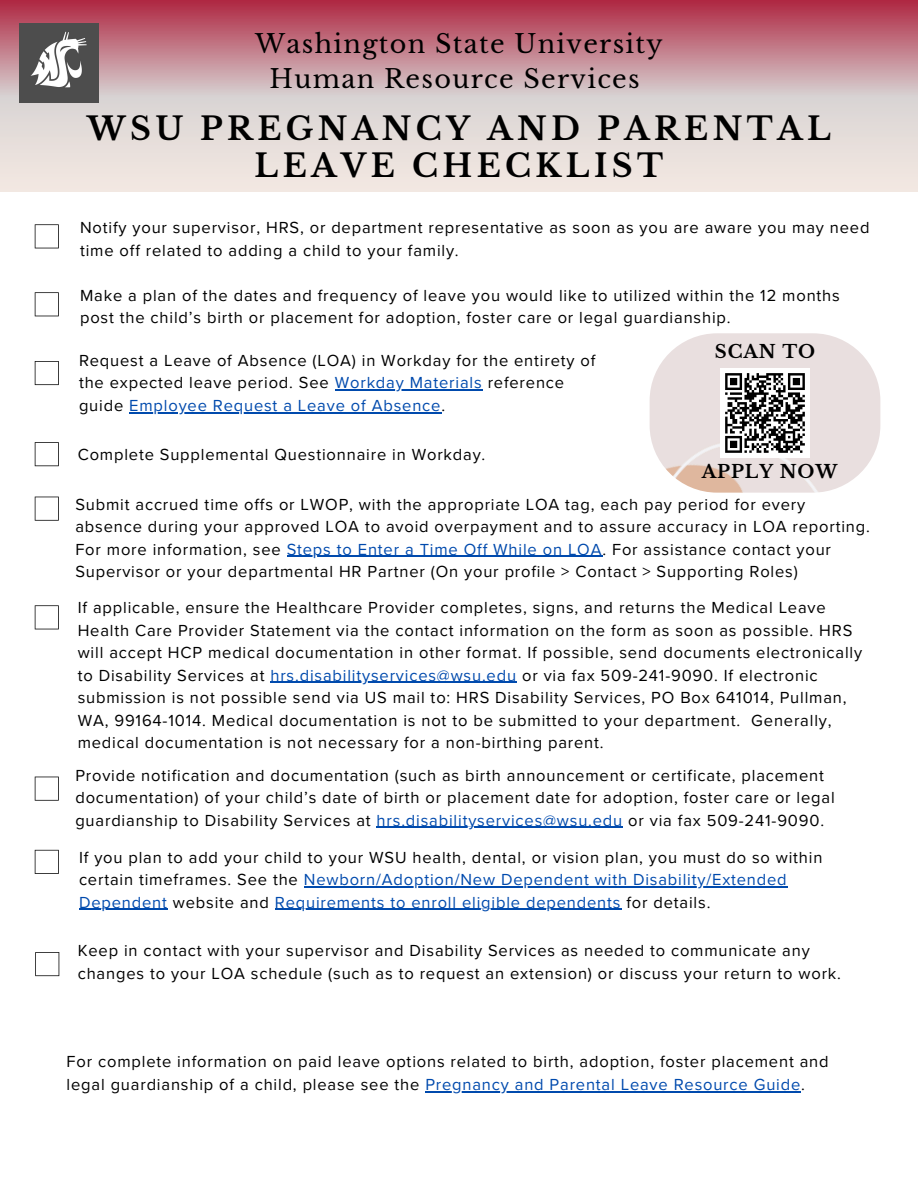
<style>
.page{position:relative;width:918px;height:1188px;background:#fff}
.page>*{position:absolute;margin:0;border:0;box-sizing:border-box;transform-origin:0 0}
.t1{font:700 31.5px/37.2px "Libre Baskerville";letter-spacing:.14em;color:#000;text-align:center}
.t2{font:25.5px/34.8px "Libre Baskerville";letter-spacing:.05em;color:#000;text-align:center}
.t3{font:700 18px "Libre Baskerville";letter-spacing:.05em;color:#000}
.t4{font:16.5px/22.5px "Proxima Nova";letter-spacing:.05em;color:#000}
.t5{font:16.5px "Proxima Nova";letter-spacing:.05em;color:#004aad}
.s1{color:#004aad}
.s2{color:#000}
</style>
<div class="page">
<svg style="left:0;top:0;width:918px;height:191px;background:#d4adb2"></svg>
<svg style="left:35px;top:224px;width:24px;height:24px"></svg>
<hr style="left:335px;top:390px;width:148px;height:1px;background:#004aad">
<hr style="left:129px;top:412px;width:312px;height:1px;background:#004aad">
<svg style="left:35px;top:361px;width:24px;height:24px"></svg>
<svg style="left:35px;top:442px;width:24px;height:24px"></svg>
<hr style="left:270px;top:682px;width:247px;height:1px;background:#004aad">
<hr style="left:377px;top:827px;width:246px;height:1px;background:#004aad">
<svg style="left:35px;top:497px;width:24px;height:24px"></svg>
<hr style="left:287px;top:556px;width:315px;height:1px;background:#004aad">
<svg style="left:35px;top:605px;width:24px;height:24px"></svg>
<hr style="left:304px;top:886px;width:484px;height:2px;background:#004aad">
<hr style="left:79px;top:909px;width:89px;height:1px;background:#004aad">
<hr style="left:275px;top:909px;width:346px;height:1px;background:#004aad">
<svg style="left:35px;top:777px;width:24px;height:24px"></svg>
<svg style="left:35px;top:850px;width:24px;height:24px"></svg>
<hr style="left:425px;top:1091px;width:376px;height:1px;background:#004aad">
<svg style="left:35px;top:292px;width:24px;height:24px"></svg>
<img style="left:650px;top:333px;width:230px;height:160px;border-radius:68px">
<div style="left:720px;top:368px;width:90px;height:90px;background:#fff"></div>
<svg style="left:725px;top:373px;width:80px;height:80px"></svg>
<svg style="left:35px;top:952px;width:24px;height:24px"></svg>
<img style="left:20px;top:24px;width:78px;height:79px">
<h2 class="t2" style="left:255px;top:27px;width:409px">Washington State University<br>Human Resource Services</h2>
<p class="t1" style="left:87px;top:110px;width:745px">WSU PREGNANCY AND PARENTAL<br>LEAVE CHECKLIST</p>
<h1 class="t4" style="left:80px;top:217px;width:791px">Notify your supervisor, HRS, or department representative as soon as you are aware you may need time off related to adding a child to your family.</h1>
<p class="t4" style="left:80px;top:284px;width:761px">Make a plan of the dates and frequency of leave you would like to utilized within the 12 months post the child’s birth or placement for adoption, foster care or legal guardianship.</p>
<p class="t4" style="left:79px;top:350px;width:518px">Request a Leave of Absence (LOA) in Workday for the entirety of the expected leave period. See <span class="s1">Workday Materials</span> reference</p>
<p class="t5" style="left:79px;top:396px;width:368px"><span class="s2">guide</span> Employee Request a Leave of Absence<span class="s2">.</span></p>
<p class="t3" style="left:715px;top:341px;width:102px">SCAN TO</p>
<p class="t4" style="left:78px;top:444px;width:409px">Complete Supplemental Questionnaire in Workday.</p>
<p class="t3" style="left:702px;top:460px;width:137px">APPLY NOW</p>
<p class="t4" style="left:75px;top:493px;width:796px">Submit accrued time offs or LWOP, with the appropriate LOA tag, each pay period for every absence during your approved LOA to avoid overpayment and to assure accuracy in LOA reporting.<br>For more information, see <span class="s1">Steps to Enter a Time Off While on LOA</span>. For assistance contact your</p>
<p class="t4" style="left:75px;top:561px;width:724px">Supervisor or your departmental HR Partner (On your profile &gt; Contact &gt; Supporting Roles)</p>
<p class="t4" style="left:78px;top:597px;width:786px">If applicable, ensure the Healthcare Provider completes, signs, and returns the Medical Leave Health Care Provider Statement via the contact information on the form as soon as possible. HRS will accept HCP medical documentation in other format. If possible, send documents electronically to Disability Services at <span class="s1">hrs.disabilityservices@wsu.edu</span> or via fax 509-241-9090. If electronic</p>
<h3 class="t4" style="left:78px;top:687px;width:770px">submission is not possible send via US mail to: HRS Disability Services, PO Box 641014, Pullman,<br>WA, 99164-1014. Medical documentation is not to be submitted to your department. Generally, medical documentation is not necessary for a non-birthing parent.</h3>
<p class="t4" style="left:75px;top:764px;width:761px">Provide notification and documentation (such as birth announcement or certificate, placement documentation) of your child’s date of birth or placement date for adoption, foster care or legal guardianship to Disability Services at <span class="s1">hrs.disabilityservices@wsu.edu</span> or via fax 509-241-9090.</p>
<p class="t4" style="left:79px;top:846px;width:745px">If you plan to add your child to your WSU health, dental, or vision plan, you must do so within certain timeframes. See the <span class="s1">Newborn/Adoption/New Dependent with Disability/Extended</span></p>
<p class="t5" style="left:79px;top:893px;width:633px">Dependent <span class="s2">website and</span> Requirements to enroll eligible dependents <span class="s2">for details.</span></p>
<p class="t4" style="left:78px;top:940px;width:765px">Keep in contact with your supervisor and Disability Services as needed to communicate any changes to your LOA schedule (such as to request an extension) or discuss your return to work.</p>
<p class="t4" style="left:67px;top:1051px;width:764px">For complete information on paid leave options related to birth, adoption, foster placement and legal guardianship of a child, please see the <span class="s1">Pregnancy and Parental Leave Resource Guide</span>.</p>
</div>
